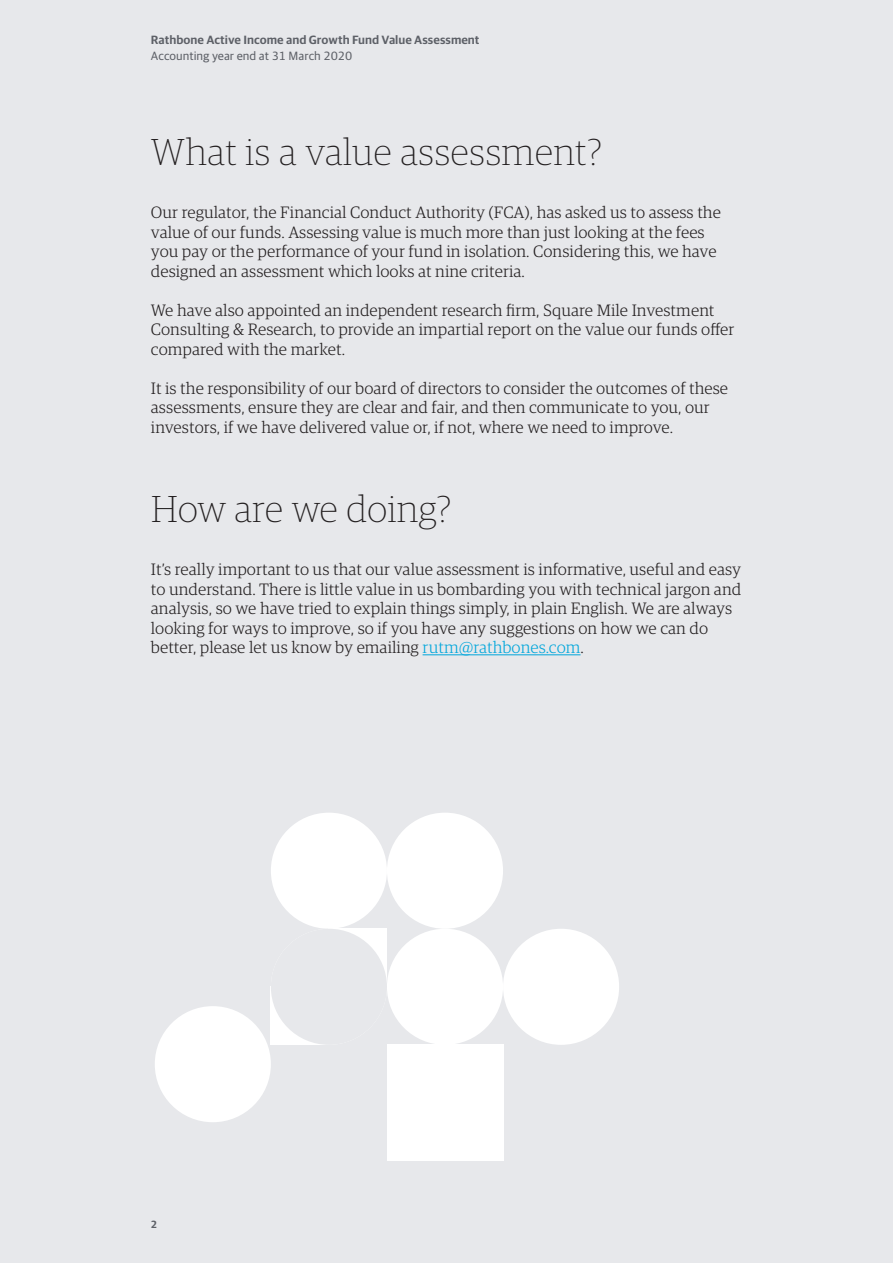
<style>
.page{position:relative;width:893px;height:1263px;background:#e7e8eb}
.page>*{position:absolute;margin:0;border:0;box-sizing:border-box;transform-origin:0 0}
.Headings{font:100 37.5px "Guardian RTB Egyp";color:#231f20}
.body_text{font:300 16.5px/19.5px "Guardian RTB Egyp";color:#231f20}
.t1{font:600 12px "Guardian RTB Sans";color:#5d6067}
.t2{font:12px "Guardian RTB Sans";color:#5d6067}
.t3{font:600 10.5px "Guardian RTB Sans";color:#5d6067}
.s1{color:#00a6db}
</style>
<div class="page">
<hr style="left:423px;top:654px;width:157px;height:1px;background:#00a6db">
<div style="left:271px;top:813px;width:116px;height:116px;background:#fff;border-radius:50%"></div>
<svg style="left:271px;top:995px;width:50px;height:50px"></svg>
<div style="left:329px;top:929px;width:58px;height:58px;background:#fff"></div>
<div style="left:503px;top:929px;width:116px;height:116px;background:#fff;border-radius:50%"></div>
<div style="left:155px;top:1006px;width:116px;height:116px;background:#fff;border-radius:50%"></div>
<div style="left:271px;top:929px;width:116px;height:116px;background:#e7e8eb;border-radius:50%"></div>
<div style="left:387px;top:1045px;width:116px;height:116px;background:#fff"></div>
<div style="left:387px;top:929px;width:116px;height:116px;background:#fff;border-radius:50%"></div>
<div style="left:387px;top:813px;width:116px;height:116px;background:#fff;border-radius:50%"></div>
<p class="t1" style="left:151px;top:31px;width:330px">Rathbone Active Income and Growth Fund Value Assessment</p>
<p class="t2" style="left:151px;top:47px;width:203px">Accounting year end at 31 March 2020</p>
<p class="Headings" style="left:151px;top:128px;width:453px">What is a value assessment?</p>
<p class="body_text" style="left:151px;top:202px;width:572px">Our regulator, the Financial Conduct Authority (FCA), has asked us to assess the value of our funds. Assessing value is much more than just looking at the fees you pay or the performance of your fund in isolation. Considering this, we have designed an assessment which looks at nine criteria.</p>
<p class="body_text" style="left:151px;top:299px;width:585px">We have also appointed an independent research firm, Square Mile Investment<br>Consulting &amp; Research, to provide an impartial report on the value our funds offer compared with the market.</p>
<p class="body_text" style="left:151px;top:377px;width:579px">It is the responsibility of our board of directors to consider the outcomes of these assessments, ensure they are clear and fair, and then communicate to you, our investors, if we have delivered value or, if not, where we need to improve.</p>
<p class="Headings" style="left:151px;top:485px;width:302px">How are we doing?</p>
<p class="body_text" style="left:151px;top:559px;width:592px">It’s really important to us that our value assessment is informative, useful and easy to understand. There is little value in us bombarding you with technical jargon and analysis, so we have tried to explain things simply, in plain English. We are always looking for ways to improve, so if you have any suggestions on how we can do better, please let us know by emailing <span class="s1">rutm@rathbones.com</span>.</p>
<p class="t3" style="left:151px;top:1216px;width:8px">2</p>
</div>
